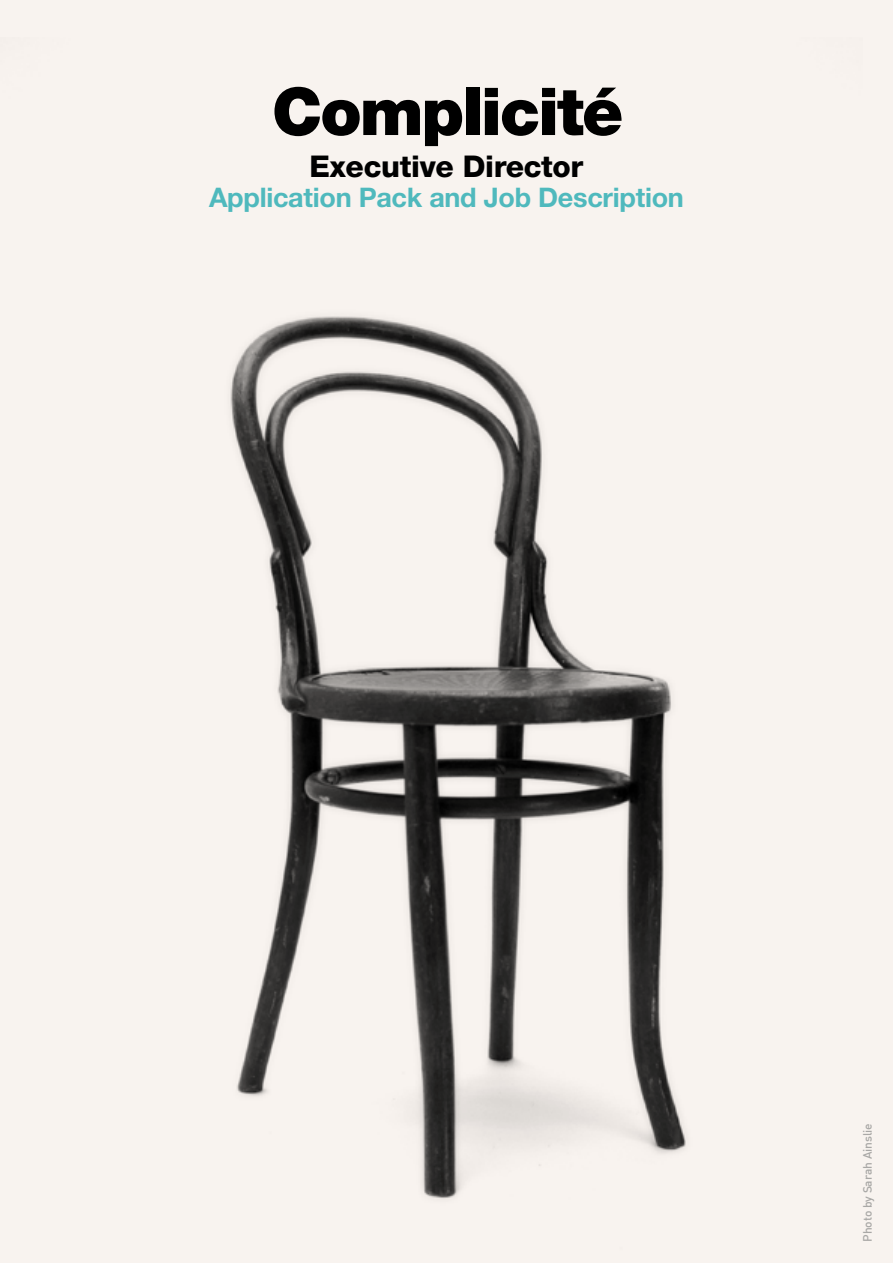
<style>
.page{position:relative;width:893px;height:1263px;background:#f8f3ef}
.page>*{position:absolute;margin:0;border:0;box-sizing:border-box;transform-origin:0 0}
.t1{font:900 66px "Helvetica Neue LT Std";letter-spacing:-.03em;color:#000}
.t2{font:800 30px "Helvetica Neue LT Std";letter-spacing:-.01em;color:#000}
.t3{font:700 27px "Helvetica Neue LT Std";letter-spacing:-.01em;color:#4fb9bd}
.t4{font:500 12px "DIN";letter-spacing:-.01em;color:#a9a8a6}
</style>
<div class="page">
<img style="left:230px;top:316px;width:456px;height:883px">
<h1 class="t1" style="left:272px;top:72px;width:353px">Complicité</h1>
<p class="t2" style="left:310px;top:148px;width:275px">Executive Director</p>
<p class="t3" style="left:209px;top:180px;width:476px">Application Pack and Job Description</p>
<p class="t4" style="left:860px;top:1242px;width:120px;rotate:-90deg">Photo by Sarah Ainslie</p>
</div>
